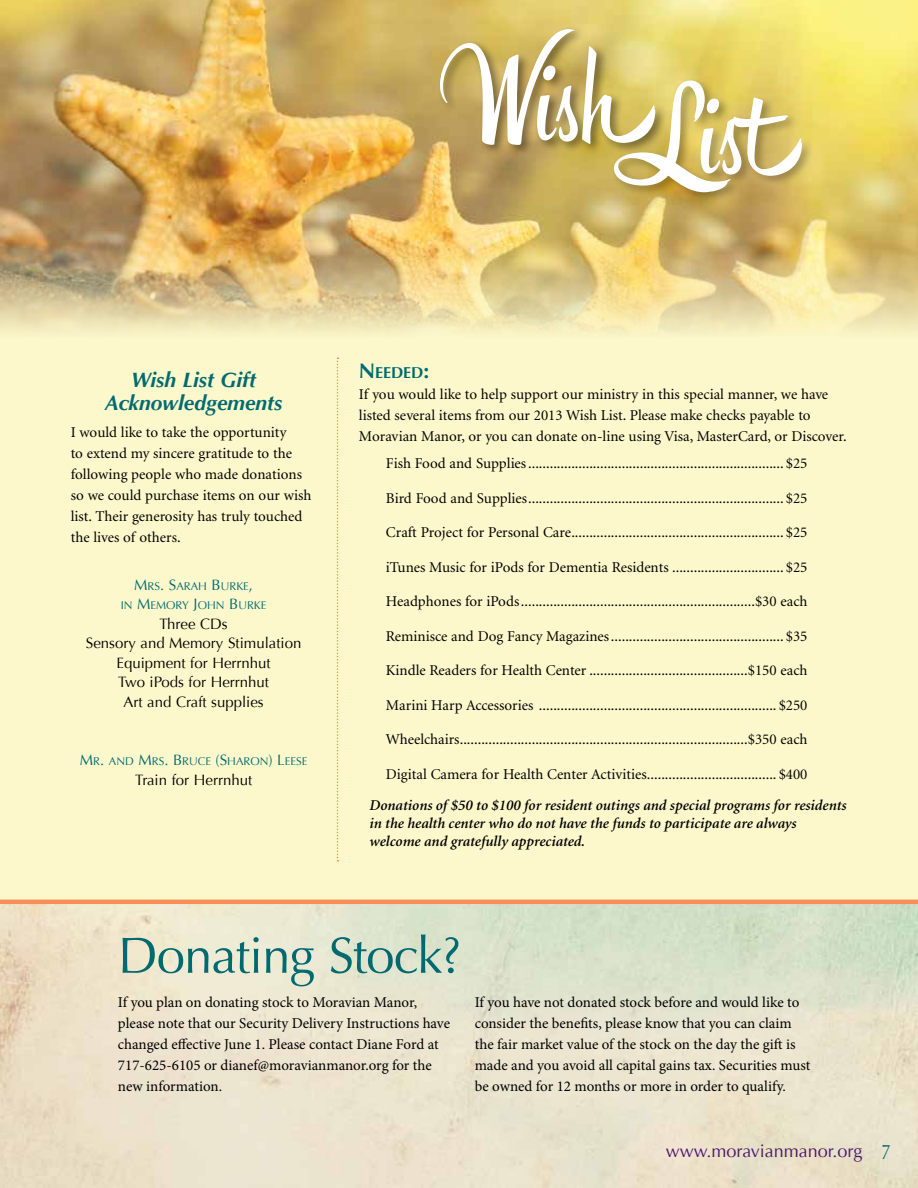
<style>
.page{position:relative;width:918px;height:1188px;background:#fff}
.page>*{position:absolute;margin:0;border:0;box-sizing:border-box;transform-origin:0 0}
.t1{font:111.9px "Hipster Script Pro";color:#fff}
.t2{font:51px "Optima";letter-spacing:-.02em;color:#006a71}
.t3{font:italic 700 21px/22.5px "Optima";color:#006a71;text-align:center}
.t4{font:18px "Optima";color:#49176d}
.t5{font:700 15.75px "Optima";color:#006a71}
.t6{font:15px/21px "Minion";color:#000}
.t7{font:15px/21px "Minion Pro";letter-spacing:-.005em;color:#000}
.t8{font:italic 600 15px/18px "Minion";color:#000}
.t9{font:15px/19.5px "Optima";color:#000;text-align:center}
.t10{font:11.25px/19.5px "Optima";color:#006a71;text-align:center}
.s1{font-size:15px}
.s2{font-size:21px}
.s3{font-size:21px;color:#006a71}
</style>
<div class="page">
<div style="left:0;top:252px;width:918px;height:650px;background:#fcf8cb"></div>
<img style="left:0;top:0;width:918px;height:333px">
<div style="left:437px;top:26px;width:377px;height:179px;background:#000;opacity:.3"></div>
<div style="left:437px;top:25px;width:231px;height:132px;background:#000;opacity:.19"></div>
<hr style="left:0;top:900px;width:918px;height:4px;background:#f69058">
<svg style="left:337px;top:357px;width:2px;height:505px"></svg>
<h1 class="t1" style="left:463px;top:49px;width:343px">Wish List</h1>
<h3 class="t3" style="left:105px;top:369px;width:179px">Wish List Gift<br>Acknowledgements</h3>
<p class="t6" style="left:71px;top:423px;width:242px">I would like to take the opportunity<br>to extend my sincere gratitude to the following people who made donations so we could purchase items on our wish list. Their generosity has truly touched the lives of others.</p>
<p class="t10" style="left:121px;top:576px;width:147px"><span class="s1">M</span>RS<span class="s1">. S</span>ARAH <span class="s1">B</span> URKE<span class="s1">,<br></span>IN <span class="s1">M</span>EMORY <span class="s1">J</span>OHN <span class="s1">B</span> URKE</p>
<p class="t9" style="left:86px;top:614px;width:217px">Three CDs<br>Sensory and Memory Stimulation<br>Equipment for Herrnhut<br>Two iPods for Herrnhut<br>Art and Craft supplies</p>
<p class="t10" style="left:80px;top:752px;width:229px"><span class="s1">M</span>R<span class="s1">.</span> AND <span class="s1">M</span>RS<span class="s1">. B</span> RUCE <span class="s1">(S</span>HARON<span class="s1">) L</span>EESE</p>
<p class="t9" style="left:135px;top:770px;width:119px">Train for Herrnhut</p>
<p class="t5" style="left:359px;top:363px;width:72px"><span class="s2">N</span>EEDED<span class="s2">:</span></p>
<p class="t6" style="left:359px;top:384px;width:489px">If you would like to help support our ministry in this special manner, we have listed several items from our 2013 Wish List. Please make checks payable to<br>Moravian Manor, or you can donate on-line using Visa, MasterCard, or Discover.</p>
<p class="t6" style="left:386px;top:454px;width:423px">Fish Food and Supplies....................................................................... $25</p>
<p class="t6" style="left:386px;top:488px;width:423px">Bird Food and Supplies....................................................................... $25</p>
<p class="t6" style="left:386px;top:523px;width:423px">Craft Project for Personal Care........................................................... $25</p>
<p class="t6" style="left:386px;top:557px;width:423px">iTunes Music for iPods for Dementia Residents ............................... $25</p>
<p class="t6" style="left:386px;top:592px;width:423px">Headphones for iPods.................................................................$30 each</p>
<p class="t6" style="left:386px;top:626px;width:423px">Reminisce and Dog Fancy Magazines................................................ $35</p>
<p class="t6" style="left:386px;top:661px;width:423px">Kindle Readers for Health Center ............................................$150 each</p>
<p class="t6" style="left:386px;top:695px;width:423px">Marini Harp Accessories .................................................................. $250</p>
<p class="t6" style="left:386px;top:730px;width:423px">Wheelchairs................................................................................$350 each</p>
<p class="t6" style="left:386px;top:764px;width:423px">Digital Camera for Health Center Activities.................................... $400</p>
<p class="t8" style="left:369px;top:797px;width:479px">Donations of $50 to $100 for resident outings and special programs for residents in the health center who do not have the funds to participate are always welcome and gratefully appreciated.</p>
<h2 class="t2" style="left:118px;top:926px;width:345px">Donating Stock?</h2>
<p class="t7" style="left:118px;top:992px;width:334px">If you plan on donating stock to Moravian Manor, please note that our Security Delivery Instructions have changed effective June 1. Please contact Diane Ford at 717-625-6105 or dianef@moravianmanor.org for the new information.</p>
<p class="t7" style="left:475px;top:992px;width:337px">If you have not donated stock before and would like to consider the benefits, please know that you can claim the fair market value of the stock on the day the gift is made and you avoid all capital gains tax. Securities must be owned for 12 months or more in order to qualify.</p>
<p class="t4" style="left:666px;top:1141px;width:227px">www.moravianmanor.org <span class="s3">7</span></p>
</div>
